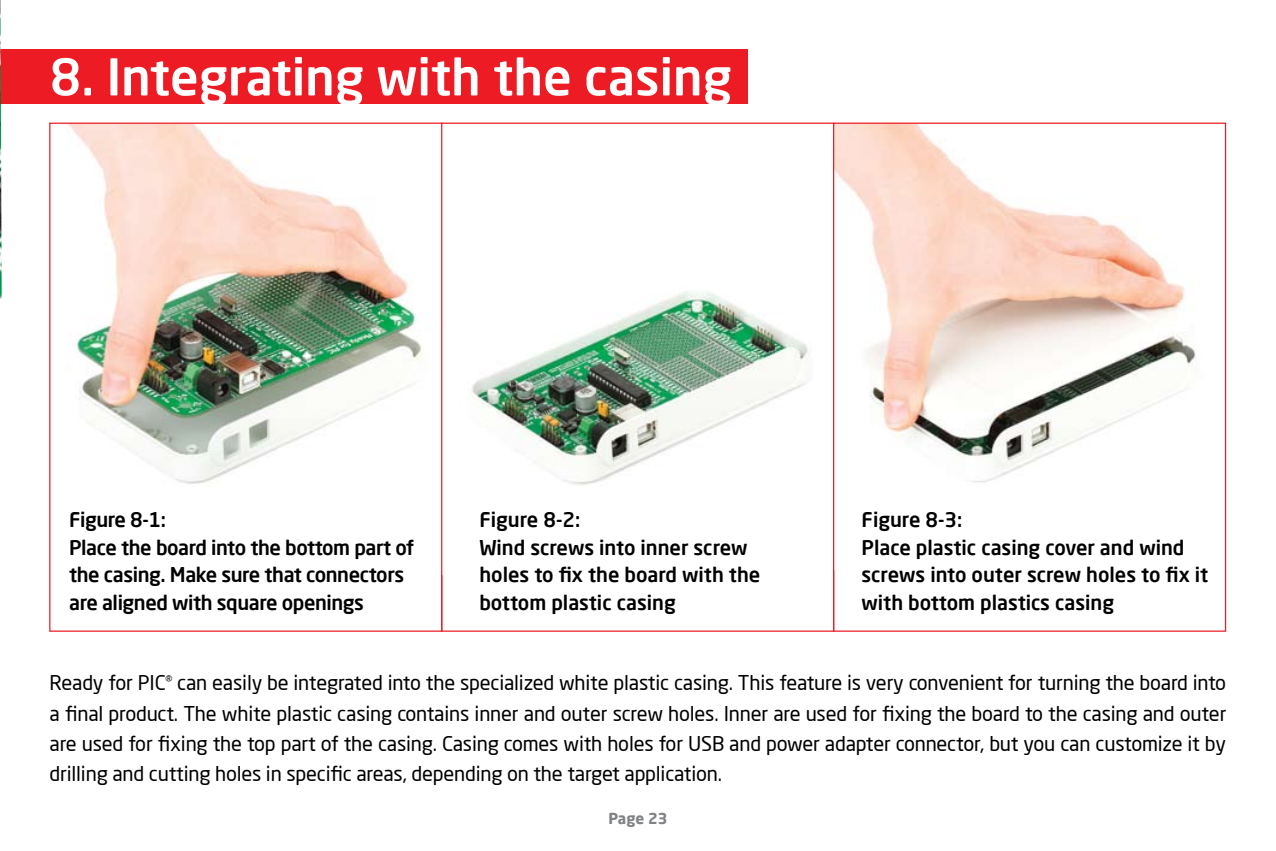
<style>
.page{position:relative;width:1276px;height:851px;background:#fff}
.page>*{position:absolute;margin:0;border:0;box-sizing:border-box;transform-origin:0 0}
.t1{font:500 50px "Neo Sans Pro";color:#fff}
.t2{font:20px/30px "Neo Sans Pro";letter-spacing:-.01em;color:#000;text-align:justify}
.t3{font:500 20px/27.5px "Neo Sans Pro";letter-spacing:-.005em;color:#000}
.t4{font:700 15px "Neo Sans Pro";color:#808285}
</style>
<div class="page">
<img style="left:67px;top:124px;width:355px;height:362px">
<img style="left:472px;top:292px;width:337px;height:193px">
<img style="left:835px;top:124px;width:361px;height:359px">
<div style="left:0;top:49px;width:747px;height:55px;background:#ed1c24"></div>
<img style="left:0;top:0;width:2px;height:299px">
<h1 class="t1" style="left:50px;top:45px;width:683px">8. Integrating with the casing</h1>
<p class="t3" style="left:69px;top:505px;width:346px">Figure 8-1:<br>Place the board into the bottom part of the casing. Make sure that connectors are aligned with square openings</p>
<p class="t3" style="left:479px;top:505px;width:282px">Figure 8-2:<br>Wind screws into inner screw holes to fix the board with the bottom plastic casing</p>
<p class="t3" style="left:861px;top:505px;width:348px">Figure 8-3:<br>Place plastic casing cover and wind screws into outer screw holes to fix it with bottom plastics casing</p>
<p class="t2" style="left:50px;top:667px;width:1178px">Ready for PIC<sup>®</sup> can easily be integrated into the specialized white plastic casing. This feature is very convenient for turning the board into a final product. The white plastic casing contains inner and outer screw holes. Inner are used for fixing the board to the casing and outer are used for fixing the top part of the casing. Casing comes with holes for USB and power adapter connector, but you can customize it by drilling and cutting holes in specific areas, depending on the target application.</p>
<p class="t4" style="left:608px;top:808px;width:60px">Page 23</p>
</div>
